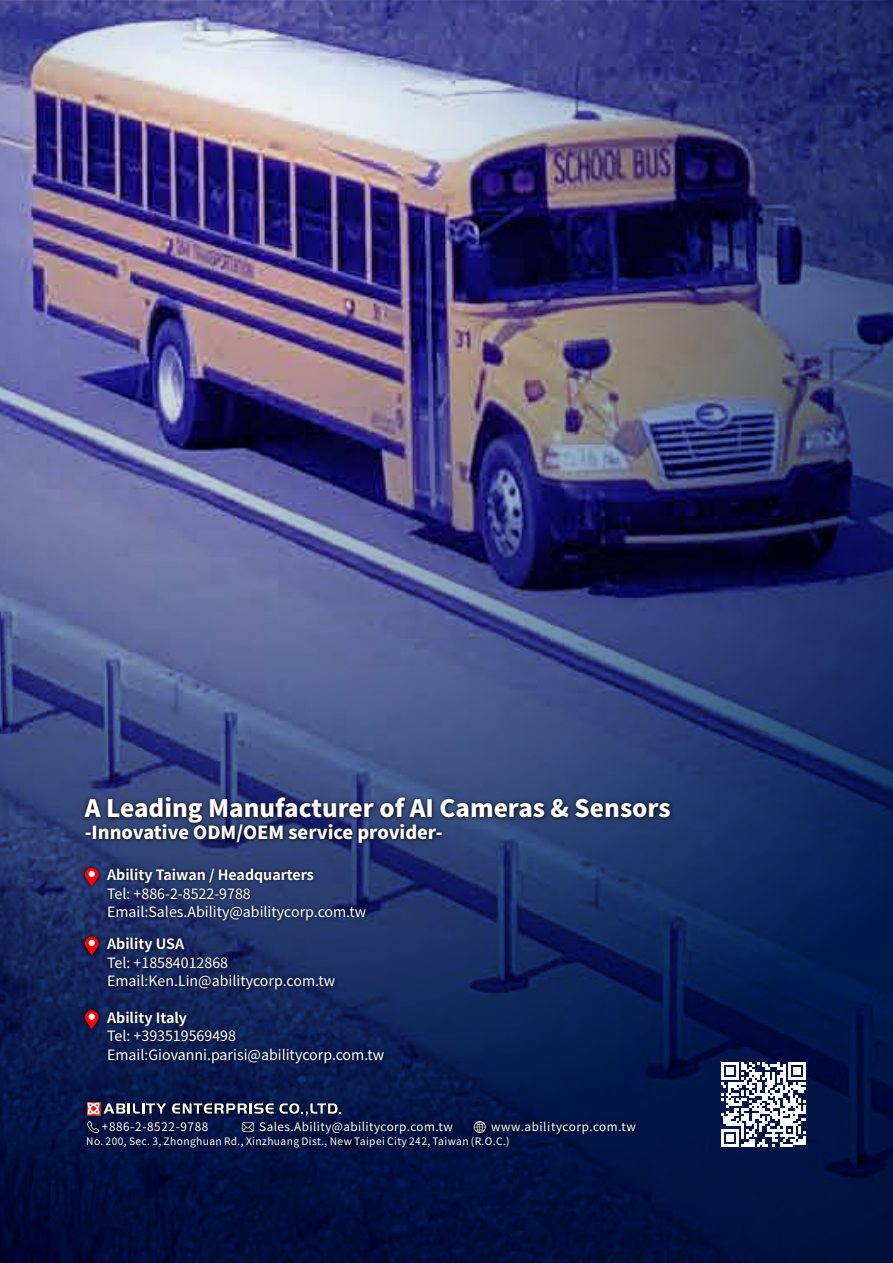
<style>
.page{position:relative;width:893px;height:1263px;background:#fff}
.page>*{position:absolute;margin:0;border:0;box-sizing:border-box;transform-origin:0 0}
.t1{font:900 24px "Noto Sans CJ Ktc";color:#fff}
.t2{font:900 18px "Noto Sans CJ Ktc";color:#fff}
.t3{font:14.25px/18.5px "Noto Sans CJ Ktc";color:#fff}
.t4{font:700 14.25px "Noto Sans CJ Ktc";color:#fff}
.t5{font:11.7px "Noto Sans CJ Ktc";letter-spacing:.04em;color:#fff}
.t6{font:10.2px "Noto Sans CJ Ktc";letter-spacing:.04em;color:#fff}
</style>
<div class="page">
<img style="left:0;top:0;width:893px;height:1263px">
<img style="left:80px;top:1095px;width:563px;height:68px">
<svg style="left:87px;top:1121px;width:12px;height:12px"></svg>
<svg style="left:242px;top:1122px;width:12px;height:10px"></svg>
<svg style="left:474px;top:1121px;width:12px;height:12px"></svg>
<svg style="left:172px;top:1103px;width:168px;height:12px"></svg>
<svg style="left:87px;top:1102px;width:13px;height:13px"></svg>
<svg style="left:88px;top:1103px;width:78px;height:11px"></svg>
<img style="left:78px;top:789px;width:600px;height:75px">
<img style="left:78px;top:861px;width:295px;height:78px">
<svg style="left:85px;top:868px;width:14px;height:18px"></svg>
<img style="left:78px;top:930px;width:264px;height:74px">
<svg style="left:85px;top:936px;width:14px;height:19px"></svg>
<img style="left:78px;top:1004px;width:313px;height:77px">
<svg style="left:85px;top:1010px;width:14px;height:19px"></svg>
<div style="left:89px;top:1013px;width:6px;height:7px;background:#fff;border-radius:50%"></div>
<svg style="left:721px;top:1062px;width:85px;height:85px"></svg>
<h1 class="t1" style="left:85px;top:795px;width:587px">A Leading Manufacturer of AI Cameras &amp; Sensors</h1>
<p class="t2" style="left:85px;top:822px;width:359px">-Innovative ODM/OEM service provider-</p>
<p class="t4" style="left:107px;top:867px;width:208px">Ability Taiwan / Headquarters</p>
<p class="t3" style="left:107px;top:884px;width:261px">Tel: +886-2-8522-9788<br>Email:Sales.Ability@abilitycorp.com.tw</p>
<p class="t4" style="left:107px;top:936px;width:79px">Ability USA</p>
<p class="t3" style="left:107px;top:953px;width:229px">Tel: +18584012868<br>Email:Ken.Lin@abilitycorp.com.tw</p>
<p class="t4" style="left:107px;top:1010px;width:82px">Ability Italy</p>
<p class="t3" style="left:107px;top:1027px;width:279px">Tel: +393519569498<br>Email:Giovanni.parisi@abilitycorp.com.tw</p>
<p class="t5" style="left:102px;top:1120px;width:108px">+886-2-8522-9788</p>
<p class="t5" style="left:259px;top:1120px;width:195px">Sales.Ability@abilitycorp.com.tw</p>
<p class="t6" style="left:86px;top:1135px;width:425px">No. 200, Sec. 3, Zhonghuan Rd., Xinzhuang Dist., New Taipei City 242, Taiwan (R.O.C.)</p>
<p class="t5" style="left:491px;top:1120px;width:146px">www.abilitycorp.com.tw</p>
</div>
